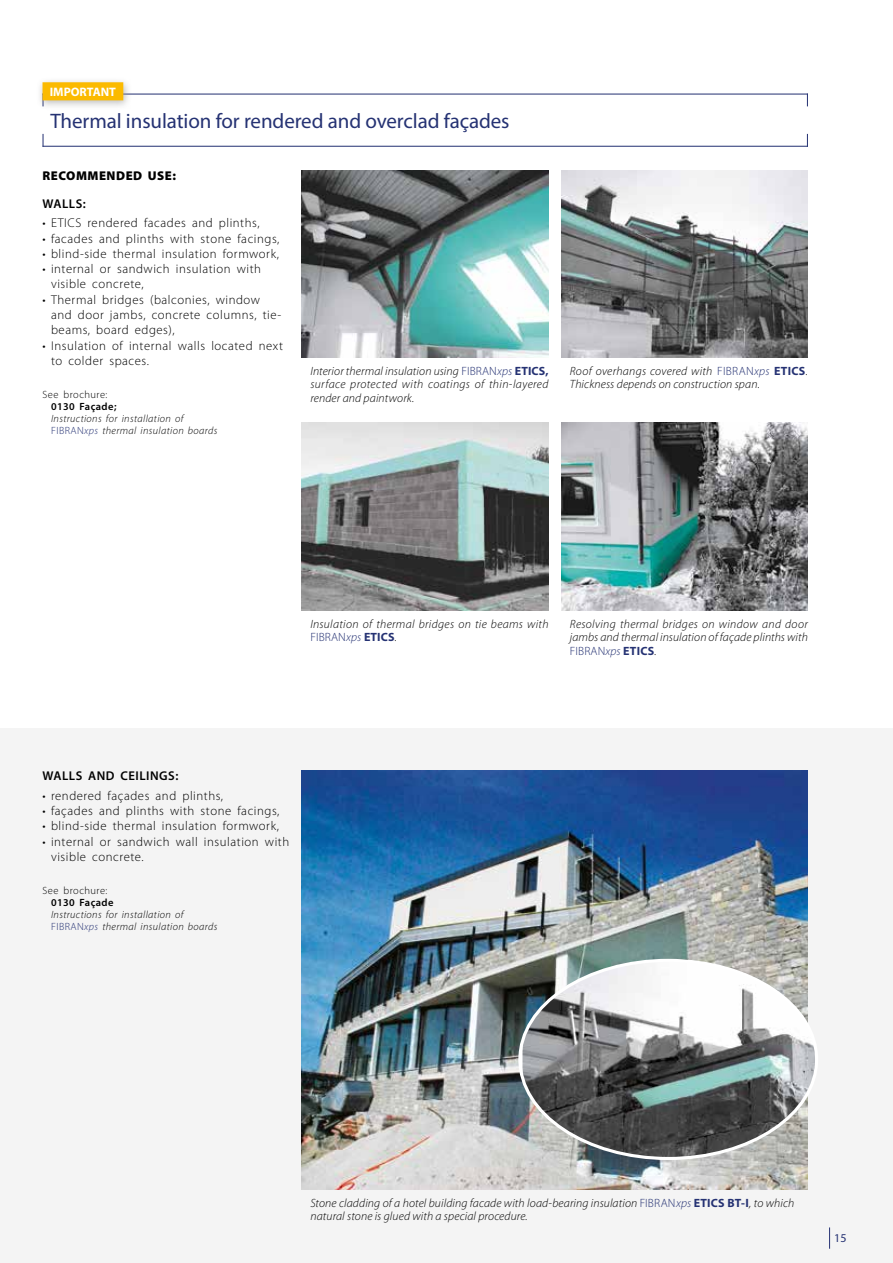
<style>
.page{position:relative;width:893px;height:1263px;background:#fff}
.page>*{position:absolute;margin:0;border:0;box-sizing:border-box;transform-origin:0 0}
.t1{font:21px "Myriad Pro";letter-spacing:-.005em;color:#253273}
.t2{font:300 12.75px/15.3px "Myriad Pro";letter-spacing:.045em;color:#000}
.t3{font:600 12.75px "Myriad Pro";letter-spacing:.04em;color:#000}
.t4{font:900 12.75px "Myriad Pro";letter-spacing:.04em;color:#000}
.t5{font:700 12.3px "Myriad Pro";color:#fff}
.t6{font:italic 300 12px/13.5px "Myriad Pro";letter-spacing:.015em;color:#000}
.t7{font:12px "Myriad Pro";color:#253273}
.t8{font:italic 300 10.5px/12px "Myriad Pro";letter-spacing:.035em;color:#000}
.t9{font:300 10.5px "Myriad Pro";letter-spacing:.045em;color:#000}
.t10{font:600 10.5px "Myriad Pro";letter-spacing:.04em;color:#000}
.s1{font-style:normal;color:#253273}
.s2{color:#253273}
.s3{font-weight:700;font-style:normal;color:#253273}
</style>
<div class="page">
<div style="left:0;top:729px;width:893px;height:534px;background:#f4f4f4"></div>
<img style="left:561px;top:170px;width:247px;height:187px">
<img style="left:302px;top:170px;width:247px;height:187px">
<img style="left:561px;top:423px;width:247px;height:187px">
<img style="left:302px;top:423px;width:247px;height:187px">
<img style="left:302px;top:771px;width:506px;height:418px">
<img style="left:522px;top:960px;width:292px;height:198px">
<svg style="left:829px;top:1227px;width:1px;height:22px"></svg>
<hr style="left:43px;top:94px;width:765px;height:1px;background:#253273">
<hr style="left:43px;top:146px;width:765px;height:1px;background:#253273">
<svg style="left:43px;top:134px;width:1px;height:13px"></svg>
<svg style="left:807px;top:134px;width:1px;height:13px"></svg>
<div style="left:36px;top:77px;width:96px;height:33px;background:#9d9d9c;opacity:.67"></div>
<div style="left:44px;top:84px;width:78px;height:15px;background:#fbba00"></div>
<div style="left:43px;top:82px;width:80px;height:18px;border:2px solid #fbba00"></div>
<p class="t5" style="left:50px;top:84px;width:68px">IMPORTANT</p>
<h1 class="t1" style="left:50px;top:108px;width:461px">Thermal insulation for rendered and overclad façades</h1>
<p class="t4" style="left:43px;top:168px;width:135px">RECOMMENDED USE:</p>
<p class="t3" style="left:43px;top:195px;width:45px">WALLS:</p>
<p class="t2" style="left:43px;top:216px;width:219px">• ETICS rendered facades and plinths,</p>
<p class="t2" style="left:43px;top:231px;width:238px">• facades and plinths with stone facings,</p>
<p class="t2" style="left:43px;top:246px;width:238px">• blind-side thermal insulation formwork,</p>
<p class="t2" style="left:51px;top:261px;width:212px;text-indent:-9px">• internal or sandwich insulation with visible concrete,</p>
<p class="t2" style="left:51px;top:292px;width:231px;text-indent:-9px">• Thermal bridges (balconies, window and door jambs, concrete columns, tie&shy;beams, board edges),</p>
<p class="t2" style="left:51px;top:338px;width:234px;text-indent:-9px">• Insulation of internal walls located next to colder spaces.</p>
<p class="t9" style="left:43px;top:389px;width:66px">See brochure:</p>
<p class="t10" style="left:51px;top:400px;width:67px">0130 Façade;</p>
<p class="t8" style="left:51px;top:413px;width:168px">Instructions for installation of<br><span class="s1">FIBRAN</span><span class="s2">xps</span> thermal insulation boards</p>
<p class="t6" style="left:310px;top:364px;width:240px;text-align:justify">Interior thermal insulation using <span class="s1">FIBRAN</span><span class="s2">xps</span> <span class="s3">ETICS, </span>surface protected with coatings of thin-layered render and paintwork.</p>
<p class="t6" style="left:570px;top:364px;width:240px">Roof overhangs covered with <span class="s1">FIBRAN</span><span class="s2">xps</span> <span class="s3">ETICS</span>.<br>Thickness depends on construction span.</p>
<p class="t6" style="left:310px;top:617px;width:240px">Insulation of thermal bridges on tie beams with<br><span class="s1">FIBRAN</span><span class="s2">xps</span> <span class="s3">ETICS</span>.</p>
<p class="t6" style="left:570px;top:617px;width:240px;text-align:justify">Resolving thermal bridges on window and door jambs and thermal insulation of façade plinths with <span class="s1">FIBRAN</span><span class="s2">xps</span> <span class="s3">ETICS</span>.</p>
<p class="t3" style="left:43px;top:768px;width:137px">WALLS AND CEILINGS:</p>
<p class="t2" style="left:43px;top:788px;width:182px">• rendered façades and plinths,</p>
<p class="t2" style="left:43px;top:803px;width:238px">• façades and plinths with stone facings,</p>
<p class="t2" style="left:43px;top:819px;width:238px">• blind-side thermal insulation formwork,</p>
<p class="t2" style="left:51px;top:834px;width:240px;text-indent:-9px">• internal or sandwich wall insulation with visible concrete.</p>
<p class="t9" style="left:43px;top:885px;width:66px">See brochure:</p>
<p class="t10" style="left:51px;top:896px;width:64px">0130 Façade</p>
<p class="t8" style="left:51px;top:909px;width:168px">Instructions for installation of<br><span class="s1">FIBRAN</span><span class="s2">xps</span> thermal insulation boards</p>
<p class="t6" style="left:310px;top:1196px;width:485px">Stone cladding of a hotel building facade with load-bearing insulation <span class="s1">FIBRAN</span><span class="s2">xps</span> <span class="s3">ETICS BT-I</span>, to which natural stone is glued with a special procedure.</p>
<p class="t7" style="left:834px;top:1231px;width:14px">15</p>
</div>
